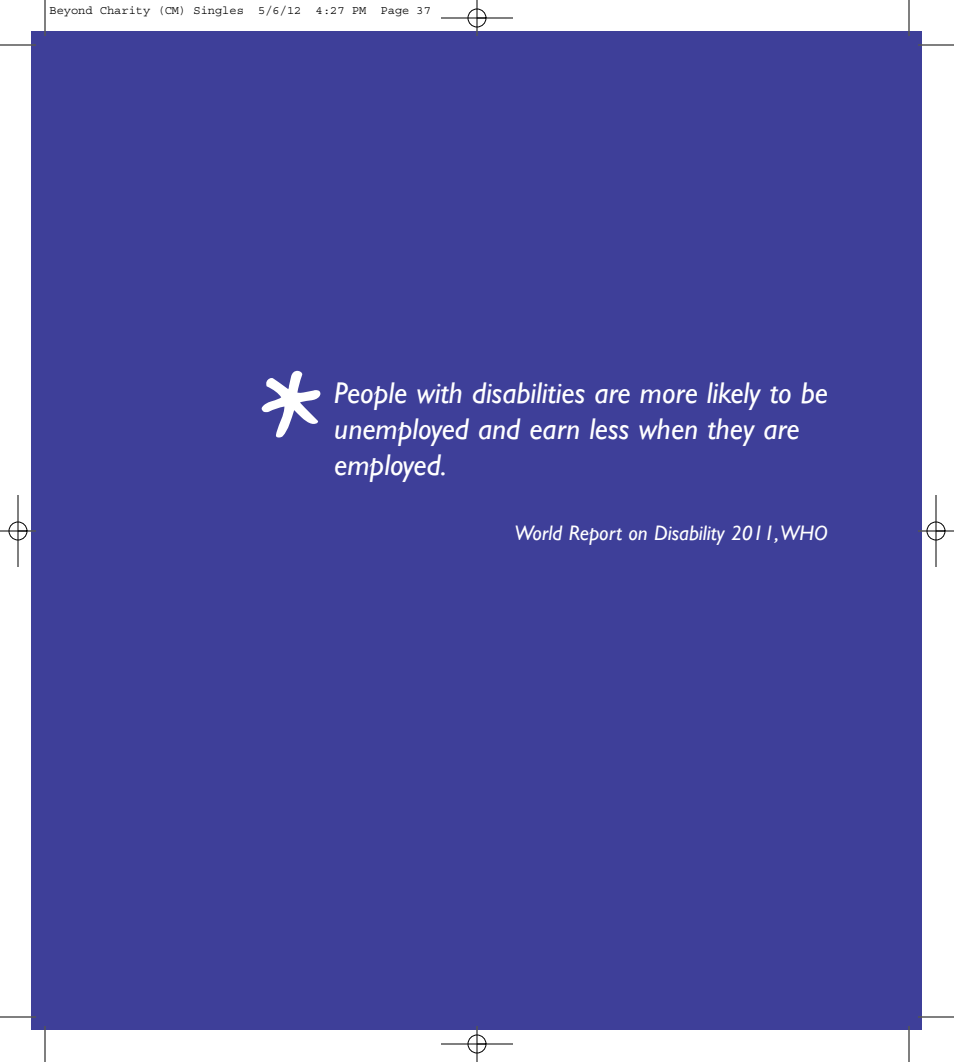
<style>
.page{position:relative;width:954px;height:1062px;background:#fff}
.page>*{position:absolute;margin:0;border:0;box-sizing:border-box;transform-origin:0 0}
.t1{font:144px "Good Dog Plain";color:#fff}
.t2{font:italic 30px/36px "Gill Sans";color:#fff}
.t3{font:italic 21px "Gill Sans";color:#fff}
.t4{font:12px "Courier Std";color:#000}
</style>
<div class="page">
<div style="left:32px;top:32px;width:890px;height:998px;background:#3e3f99"></div>
<hr style="left:45px;top:0;width:1px;height:36px;background:#000">
<hr style="left:0;top:45px;width:36px;height:1px;background:#000">
<hr style="left:909px;top:0;width:1px;height:36px;background:#000">
<hr style="left:918px;top:45px;width:36px;height:1px;background:#000">
<hr style="left:45px;top:1026px;width:1px;height:36px;background:#000">
<hr style="left:0;top:1017px;width:36px;height:1px;background:#000">
<hr style="left:909px;top:1026px;width:1px;height:36px;background:#000">
<hr style="left:918px;top:1017px;width:36px;height:1px;background:#000">
<hr style="left:441px;top:18px;width:72px;height:1px;background:#000">
<hr style="left:441px;top:1044px;width:72px;height:1px;background:#000">
<hr style="left:18px;top:495px;width:1px;height:72px;background:#000">
<hr style="left:936px;top:495px;width:1px;height:72px;background:#000">
<hr style="left:477px;top:0;width:1px;height:36px;background:#000">
<hr style="left:477px;top:1026px;width:1px;height:36px;background:#000">
<hr style="left:0;top:531px;width:36px;height:1px;background:#000">
<hr style="left:918px;top:531px;width:36px;height:1px;background:#000">
<div style="left:468px;top:9px;width:18px;height:18px;border:1px solid #000;border-radius:50%"></div>
<div style="left:468px;top:1035px;width:18px;height:18px;border:1px solid #000;border-radius:50%"></div>
<div style="left:9px;top:522px;width:18px;height:18px;border:1px solid #000;border-radius:50%"></div>
<div style="left:927px;top:522px;width:18px;height:18px;border:1px solid #000;border-radius:50%"></div>
<p class="t4" style="left:50px;top:3px;width:383px">Beyond Charity (CM) Singles 5/6/12 4:27 PM Page 37</p>
<h1 class="t1" style="left:261px;top:329px;width:61px">*</h1>
<p class="t2" style="left:334px;top:374px;width:495px">People with disabilities are more likely to be unemployed and earn less when they are employed.</p>
<p class="t3" style="left:515px;top:521px;width:315px">World Report on Disability 2011,WHO</p>
</div>
